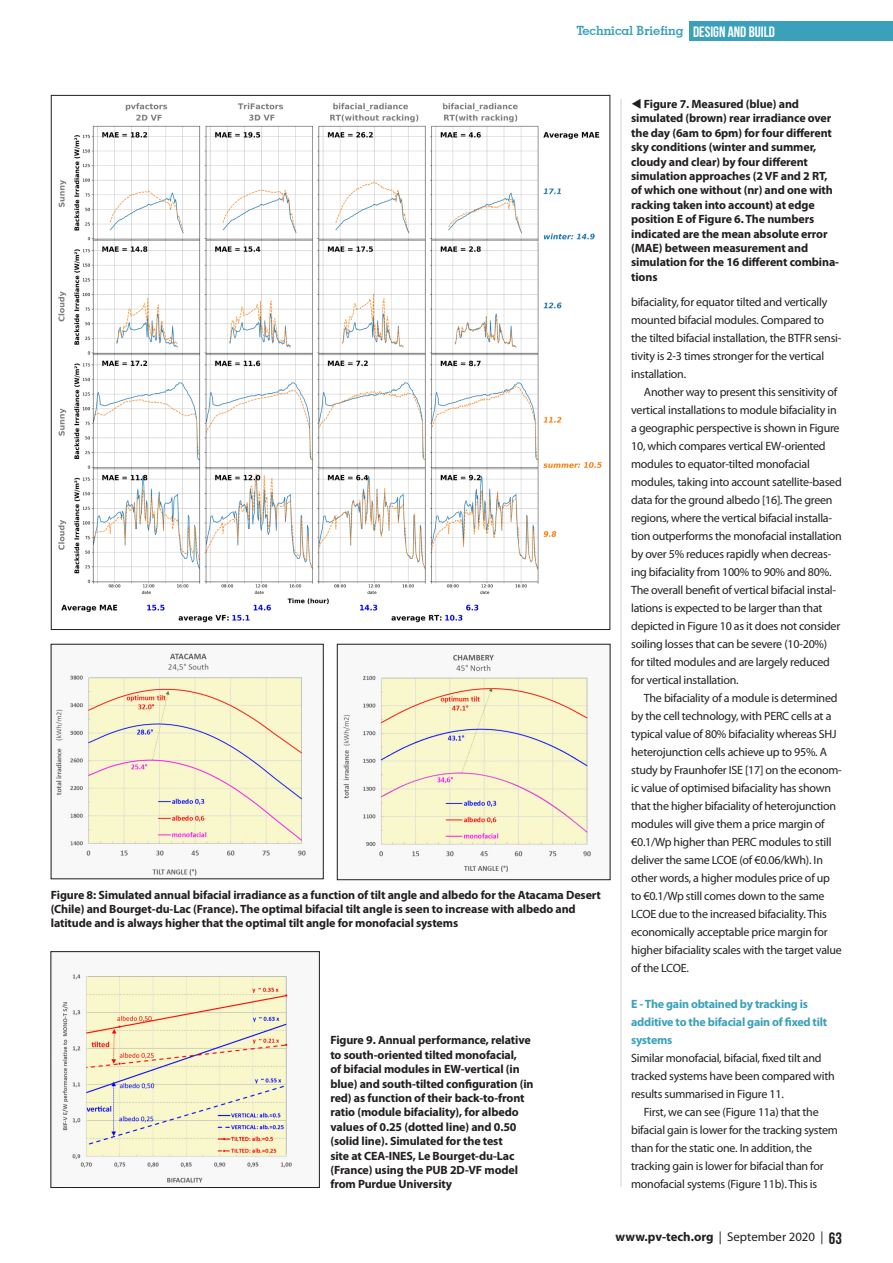
<style>
.page{position:relative;width:893px;height:1263px;background:#fff}
.page>*{position:absolute;margin:0;border:0;box-sizing:border-box;transform-origin:0 0}
.t1{font:700 12.75px "Myriad Pro";color:#231f20}
.t2{font:700 12.75px "Geometric Slab 703 BT";color:#3ba1bb}
.Body_indent{font:12px/18px "Myriad Pro";letter-spacing:-.02em;color:#231f20}
.t3{font:700 12px/14.4px "Myriad Pro";letter-spacing:-.01em;color:#231f20}
.Body_no_indent{font:12px/18px "Myriad Pro";letter-spacing:-.02em;color:#231f20}
.Sub_subhead{font:700 12px/18px "Myriad Pro";letter-spacing:-.02em;color:#3ba1bb}
.s1{font-family:"Bebas Neue";font-weight:400;font-size:15px;color:#fff}
.s2{font-weight:400}
.s3{font-family:"Bebas Neue";font-weight:400;font-size:16.5px}
</style>
<div class="page">
<div style="left:689px;top:21px;width:204px;height:20px;background:#3ba1bb"></div>
<hr style="left:621px;top:99px;width:1px;height:1088px;background:#d1d2d4">
<img style="left:58px;top:103px;width:544px;height:520px">
<img style="left:55px;top:653px;width:251px;height:223px">
<img style="left:343px;top:654px;width:248px;height:219px">
<div style="left:337px;top:644px;width:273px;height:236px;border:1px solid #231f20"></div>
<img style="left:62px;top:974px;width:230px;height:209px">
<div style="left:51px;top:951px;width:269px;height:237px;border:1px solid #231f20"></div>
<p class="t2" style="left:576px;top:23px;width:200px">Technical Briefing <span class="s1">DESIGN AND BUILD</span></p>
<p class="t3" style="left:51px;top:887px;width:552px">Figure 8: Simulated annual bifacial irradiance as a function of tilt angle and albedo for the Atacama Desert (Chile) and Bourget-du-Lac (France). The optimal bifacial tilt angle is seen to increase with albedo and latitude and is always higher that the optimal tilt angle for monofacial systems</p>
<p class="t3" style="left:330px;top:1033px;width:205px">Figure 9. Annual performance, relative to south-oriented tilted monofacial,<br>of bifacial modules in EW-vertical (in blue) and south-tilted configuration (in red) as function of their back-to-front ratio (module bifaciality), for albedo values of 0.25 (dotted line) and 0.50 (solid line). Simulated for the test<br>site at CEA-INES, Le Bourget-du-Lac (France) using the PUB 2D-VF model from Purdue University</p>
<p class="t3" style="left:631px;top:96px;width:209px">▼ Figure 7. Measured (blue) and simulated (brown) rear irradiance over the day (6am to 6pm) for four different sky conditions (winter and summer, cloudy and clear) by four different simulation approaches (2 VF and 2 RT, of which one without (nr) and one with racking taken into account) at edge position E of Figure 6. The numbers indicated are the mean absolute error (MAE) between measurement and simulation for the 16 different combina&shy;tions</p>
<p class="Body_indent" style="left:631px;top:293px;width:212px">bifaciality, for equator tilted and vertically mounted bifacial modules. Compared to the tilted bifacial installation, the BTFR sensi&shy;tivity is 2-3 times stronger for the vertical installation.</p>
<p class="Body_indent" style="left:631px;top:383px;width:212px;text-indent:13px">Another way to present this sensitivity of vertical installations to module bifaciality in a geographic perspective is shown in Figure 10, which compares vertical EW-oriented modules to equator-tilted monofacial modules, taking into account satellite-based data for the ground albedo [16]. The green regions, where the vertical bifacial installa&shy;tion outperforms the monofacial installation by over 5% reduces rapidly when decreas&shy;ing bifaciality from 100% to 90% and 80%.<br>The overall benefit of vertical bifacial instal&shy;lations is expected to be larger than that depicted in Figure 10 as it does not consider soiling losses that can be severe (10-20%) for tilted modules and are largely reduced for vertical installation.</p>
<p class="Body_indent" style="left:631px;top:689px;width:212px;text-indent:13px">The bifaciality of a module is determined by the cell technology, with PERC cells at a typical value of 80% bifaciality whereas SHJ heterojunction cells achieve up to 95%. A study by Fraunhofer ISE [17] on the econom&shy;ic value of optimised bifaciality has shown that the higher bifaciality of heterojunction modules will give them a price margin of €0.1/Wp higher than PERC modules to still deliver the same LCOE (of €0.06/kWh). In other words, a higher modules price of up to €0.1/Wp still comes down to the same LCOE due to the increased bifaciality. This economically acceptable price margin for higher bifaciality scales with the target value of the LCOE.</p>
<p class="Sub_subhead" style="left:631px;top:995px;width:198px">E - The gain obtained by tracking is additive to the bifacial gain of fixed tilt systems</p>
<p class="Body_no_indent" style="left:631px;top:1049px;width:205px">Similar monofacial, bifacial, fixed tilt and tracked systems have been compared with results summarised in Figure 11.</p>
<p class="Body_indent" style="left:631px;top:1103px;width:208px;text-indent:13px">First, we can see (Figure 11a) that the bifacial gain is lower for the tracking system than for the static one. In addition, the tracking gain is lower for bifacial than for monofacial systems (Figure 11b). This is</p>
<p class="t1" style="left:616px;top:1229px;width:228px">www.pv-tech.org <span class="s2">| September 2020 |</span> <span class="s3">63</span></p>
</div>
